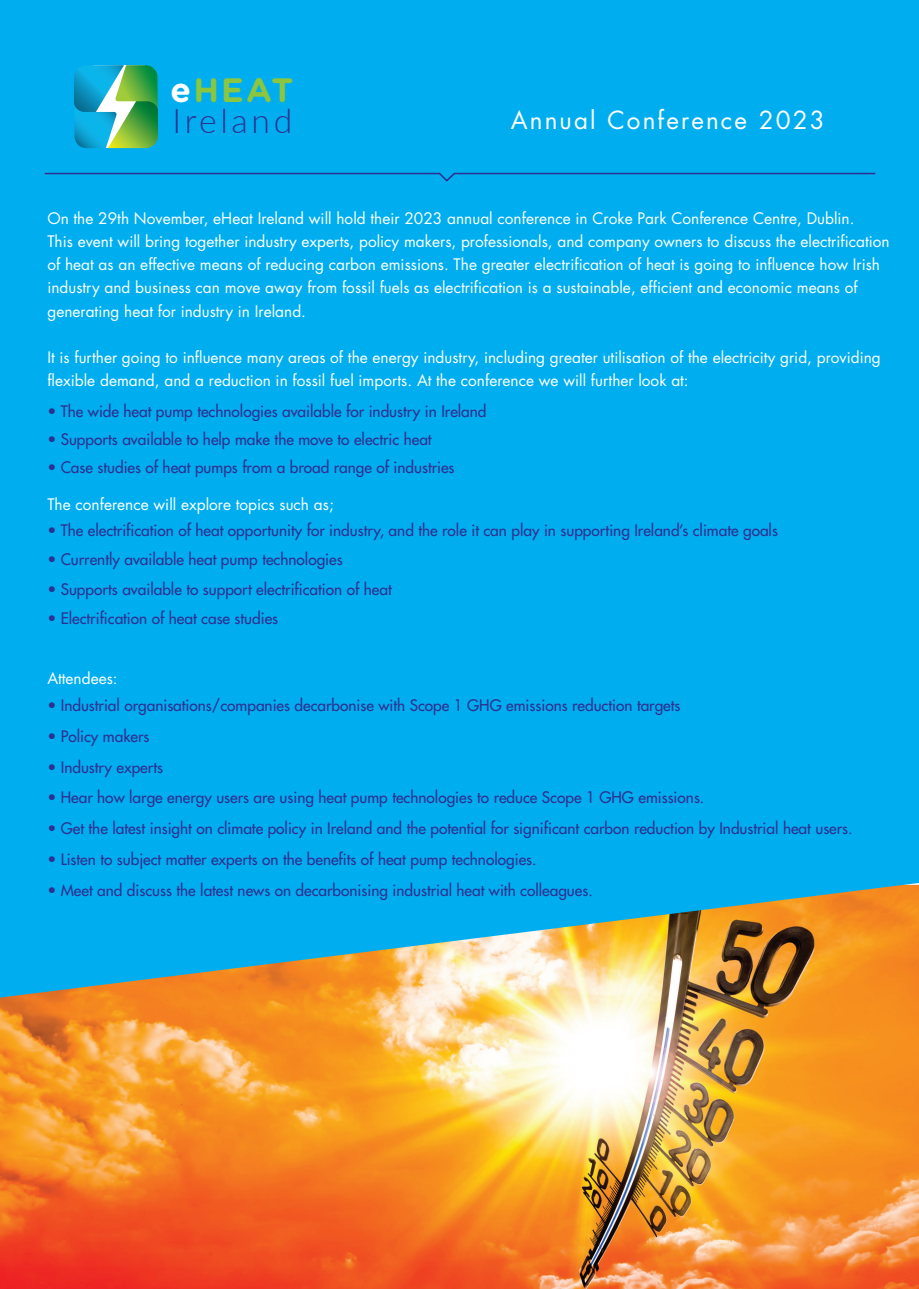
<style>
.page{position:relative;width:919px;height:1289px;background:#fff}
.page>*{position:absolute;margin:0;border:0;box-sizing:border-box;transform-origin:0 0}
.t1{font:300 33.75px "Lato";letter-spacing:.105em;color:#2e3092}
.t2{font:700 33.75px "Gotham Rounded";letter-spacing:.065em;color:#8bc63e}
.t3{font:24.15px "Futura";letter-spacing:.09em;color:#fff}
.t4{font:15.45px "Futura";color:#2e3092}
.t5{font:15.45px/23.1px "Futura";color:#fff}
.s1{color:#fff}
</style>
<div class="page">
<img style="left:0;top:997px;width:918px;height:291px">
<div style="left:0;top:0;width:918px;height:997px;background:#00aeef"></div>
<svg style="left:74px;top:65px;width:84px;height:83px"></svg>
<svg style="left:43px;top:172px;width:833px;height:11px"></svg>
<h1 class="t2" style="left:171px;top:65px;width:124px"><span class="s1">e</span>HEAT</h1>
<h1 class="t1" style="left:172px;top:97px;width:121px">Ireland</h1>
<h2 class="t3" style="left:510px;top:103px;width:315px">Annual Conference 2023</h2>
<p class="t5" style="left:47px;top:206px;width:843px">On the 29th November, eHeat Ireland will hold their 2023 annual conference in Croke Park Conference Centre, Dublin.<br>This event will bring together industry experts, policy makers, professionals, and company owners to discuss the electrification of heat as an effective means of reducing carbon emissions. The greater electrification of heat is going to influence how Irish industry and business can move away from fossil fuels as electrification is a sustainable, efficient and economic means of generating heat for industry in Ireland.</p>
<p class="t5" style="left:47px;top:345px;width:834px">It is further going to influence many areas of the energy industry, including greater utilisation of the electricity grid, providing flexible demand, and a reduction in fossil fuel imports. At the conference we will further look at:</p>
<p class="t4" style="left:47px;top:401px;width:440px">• The wide heat pump technologies available for industry in Ireland</p>
<p class="t4" style="left:47px;top:429px;width:386px">• Supports available to help make the move to electric heat</p>
<p class="t4" style="left:47px;top:457px;width:408px">• Case studies of heat pumps from a broad range of industries</p>
<p class="t5" style="left:47px;top:492px;width:288px">The conference will explore topics such as;</p>
<p class="t4" style="left:47px;top:520px;width:732px">• The electrification of heat opportunity for industry, and the role it can play in supporting Ireland’s climate goals</p>
<p class="t4" style="left:47px;top:549px;width:297px">• Currently available heat pump technologies</p>
<p class="t4" style="left:47px;top:579px;width:346px">• Supports available to support electrification of heat</p>
<p class="t4" style="left:47px;top:608px;width:232px">• Electrification of heat case studies</p>
<p class="t5" style="left:47px;top:667px;width:72px">Attendees:</p>
<p class="t4" style="left:47px;top:695px;width:634px">• Industrial organisations/companies decarbonise with Scope 1 GHG emissions reduction targets</p>
<p class="t4" style="left:47px;top:725px;width:103px">• Policy makers</p>
<p class="t4" style="left:47px;top:756px;width:117px">• Industry experts</p>
<p class="t4" style="left:47px;top:787px;width:658px">• Hear how large energy users are using heat pump technologies to reduce Scope 1 GHG emissions.</p>
<p class="t4" style="left:47px;top:818px;width:806px">• Get the latest insight on climate policy in Ireland and the potential for significant carbon reduction by Industrial heat users.</p>
<p class="t4" style="left:47px;top:849px;width:490px">• Listen to subject matter experts on the benefits of heat pump technologies.</p>
<p class="t4" style="left:47px;top:880px;width:547px">• Meet and discuss the latest news on decarbonising industrial heat with colleagues.</p>
</div>
